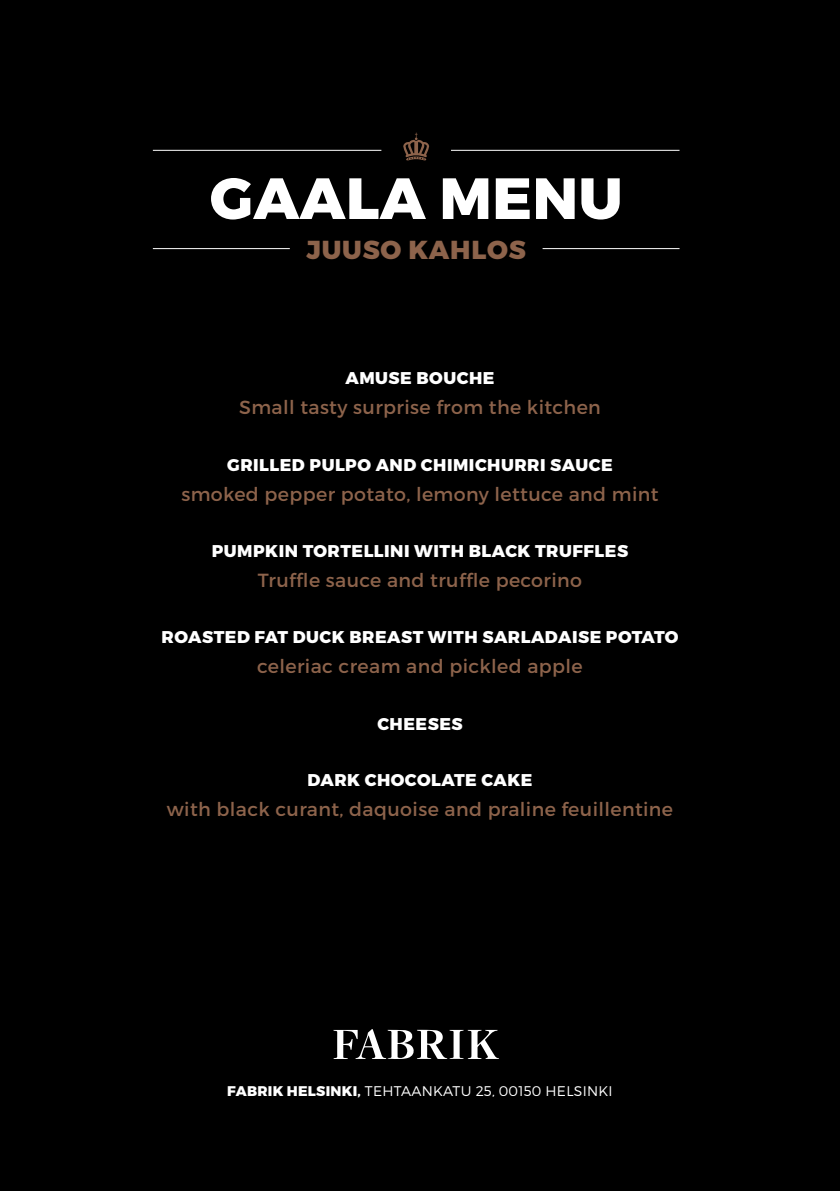
<style>
.page{position:relative;width:840px;height:1191px;background:#fff}
.page>*{position:absolute;margin:0;border:0;box-sizing:border-box;transform-origin:0 0}
.t1{font:800 58px "Montserrat";letter-spacing:.01em;color:#fff}
.t2{font:800 26px "Montserrat";letter-spacing:.03em;color:#8d634b}
.t3{font:19px "Montserrat";letter-spacing:.02em;color:#8d634b}
.t4{font:800 17px "Montserrat";letter-spacing:.03em;color:#fff}
.t5{font:300 14px "Montserrat";letter-spacing:.02em;color:#fff}
.s1{font-weight:800}
.s2{font-weight:700}
</style>
<div class="page">
<div style="left:0;top:0;width:839px;height:1191px;background:#000"></div>
<hr style="left:153px;top:150px;width:228px;height:1px;background:#fff">
<hr style="left:451px;top:150px;width:228px;height:1px;background:#fff">
<hr style="left:153px;top:248px;width:136px;height:1px;background:#fff">
<hr style="left:542px;top:248px;width:137px;height:1px;background:#fff">
<svg style="left:402px;top:133px;width:28px;height:28px"></svg>
<svg style="left:333px;top:1028px;width:166px;height:31px"></svg>
<h1 class="t1" style="left:210px;top:162px;width:414px">GAALA MENU</h1>
<h2 class="t2" style="left:306px;top:233px;width:220px">JUUSO KAHLOS</h2>
<p class="t4" style="left:345px;top:368px;width:150px">AMUSE BOUCHE</p>
<p class="t3" style="left:239px;top:396px;width:363px">Small tasty surprise from the kitchen</p>
<p class="t4" style="left:227px;top:454px;width:386px">GRILLED PULPO AND CHIMICHURRI SAUCE</p>
<p class="t3" style="left:181px;top:482px;width:478px">smoked pepper potato, lemony lettuce and mint</p>
<p class="t4" style="left:212px;top:540px;width:417px">PUMPKIN TORTELLINI WITH BLACK TRUFFLES</p>
<p class="t3" style="left:258px;top:568px;width:325px">Truffle sauce and truffle pecorino</p>
<p class="t4" style="left:161px;top:627px;width:518px">ROASTED FAT DUCK BREAST WITH SARLADAISE POTATO</p>
<p class="t3" style="left:257px;top:655px;width:327px">celeriac cream and pickled apple</p>
<p class="t4" style="left:377px;top:713px;width:87px">CHEESES</p>
<p class="t4" style="left:307px;top:769px;width:226px">DARK CHOCOLATE CAKE</p>
<p class="t3" style="left:167px;top:797px;width:507px">with black curant, daquoise and praline feuillentine</p>
<p class="t5" style="left:227px;top:1082px;width:386px"><span class="s1">FABRIK HELSINKI</span><span class="s2">,</span> TEHTAANKATU 25, 00150 HELSINKI</p>
</div>
